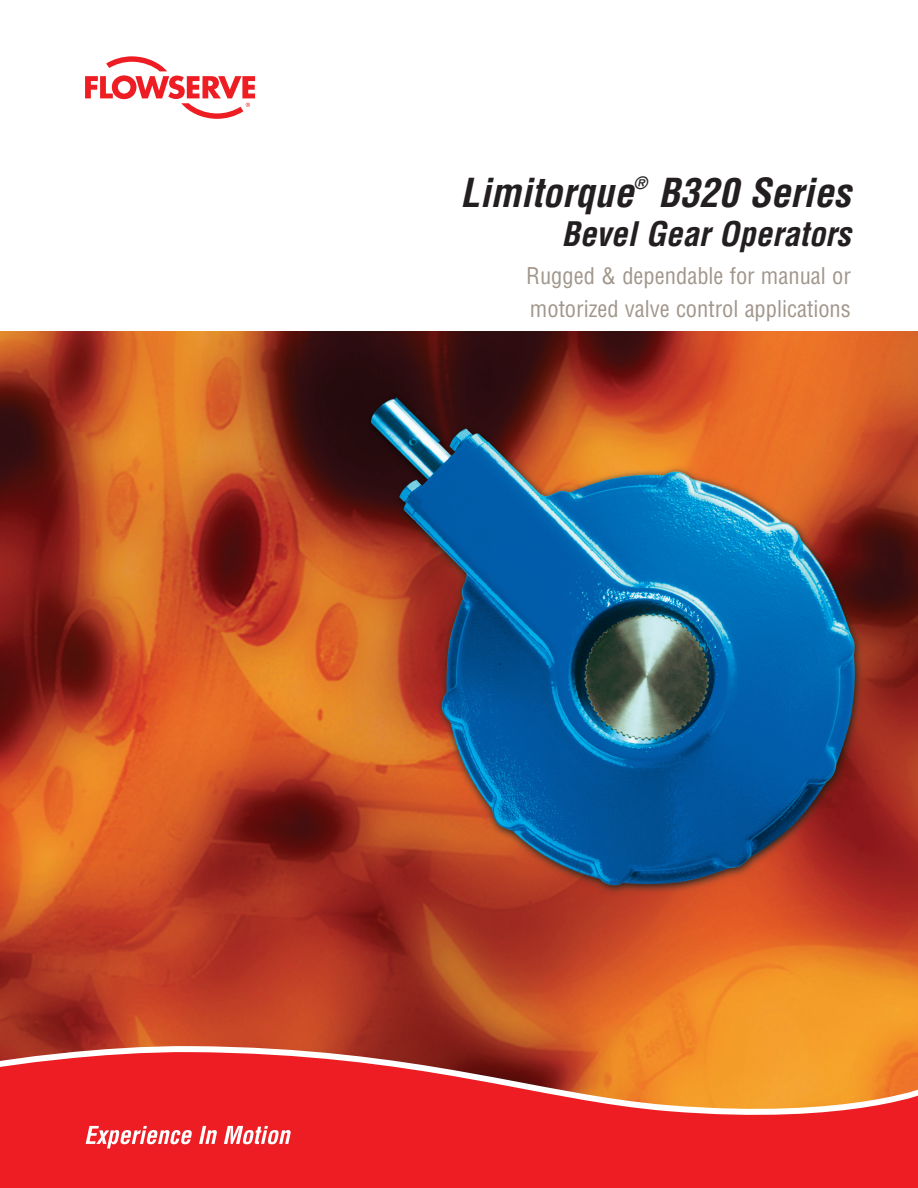
<style>
.page{position:relative;width:918px;height:1188px;background:#fff}
.page>*{position:absolute;margin:0;border:0;box-sizing:border-box;transform-origin:0 0}
.t1{font:italic 700 condensed 39px "Helvetica LT Std";color:#231f20}
.t2{font:italic 700 condensed 33px "Helvetica LT Std";color:#231f20}
.t3{font:condensed 22.5px/33.2px "Helvetica LT Std";color:#a1968b}
.t4{font:italic 700 condensed 16.65px "Helvetica LT Std";color:#231f20}
</style>
<div class="page">
<img style="left:0;top:332px;width:918px;height:713px">
<svg style="left:85px;top:56px;width:170px;height:63px"></svg>
<svg style="left:0;top:1045px;width:918px;height:6px;background:#ce7140"></svg>
<svg style="left:0;top:1051px;width:918px;height:137px;background:#ea372c"></svg>
<svg style="left:86px;top:1126px;width:205px;height:22px"></svg>
<h1 class="t1" style="left:460px;top:169px;width:175px">Limitorque</h1>
<p class="t4" style="left:634px;top:172px;width:15px">®</p>
<h1 class="t1" style="left:658px;top:169px;width:194px">B320 Series</h1>
<h2 class="t2" style="left:561px;top:214px;width:291px">Bevel Gear Operators</h2>
<p class="t3" style="left:526px;top:259px;width:326px">Rugged &amp; dependable for manual or motorized valve control applications</p>
</div>
